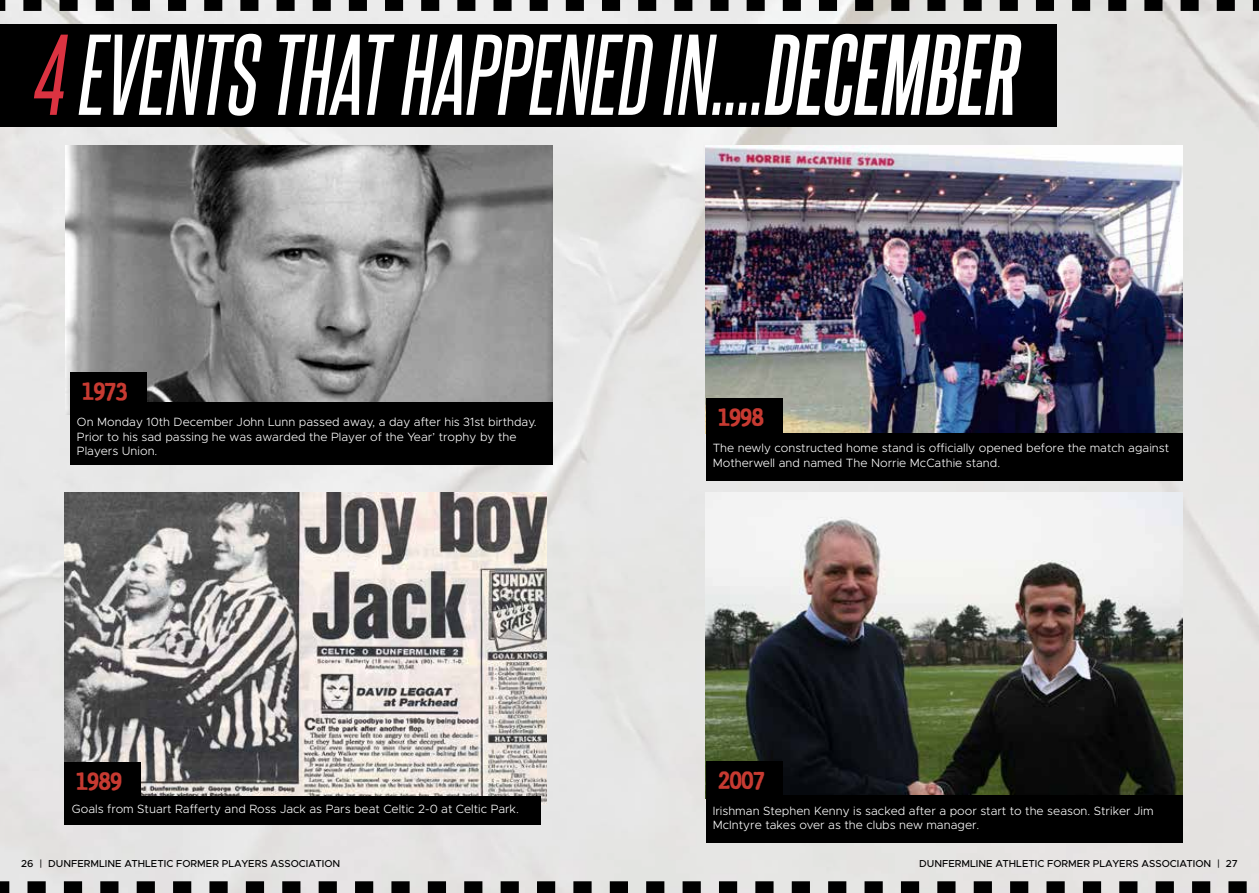
<style>
.page{position:relative;width:1259px;height:893px;background:#fff}
.page>*{position:absolute;margin:0;border:0;box-sizing:border-box;transform-origin:0 0}
.t1{font:97.5px "Steelfish Rg";color:#fff}
.t2{font:900 21px "JMH Typewriter";color:#d03d34}
.t3{font:300 12px/14.4px "Metropolis";color:#fff}
.t4{font:500 10.05px "Metropolis";color:#000}
.s1{color:#db3341}
.s2{font-weight:700}
</style>
<div class="page">
<img style="left:0;top:11px;width:1259px;height:870px">
<div style="left:0;top:24px;width:1057px;height:103px;background:#000"></div>
<svg style="left:0;top:0;width:1259px;height:11px;background:#757574"></svg>
<svg style="left:0;top:881px;width:1259px;height:12px;background:#757474"></svg>
<img style="left:66px;top:146px;width:486px;height:268px">
<div style="left:70px;top:372px;width:77px;height:35px;background:#000"></div>
<div style="left:70px;top:402px;width:482px;height:62px;background:#000"></div>
<img style="left:64px;top:493px;width:483px;height:312px">
<div style="left:64px;top:762px;width:77px;height:35px;background:#000"></div>
<div style="left:64px;top:796px;width:476px;height:29px;background:#000"></div>
<img style="left:706px;top:146px;width:476px;height:287px">
<div style="left:706px;top:398px;width:76px;height:35px;background:#000"></div>
<div style="left:706px;top:433px;width:476px;height:48px;background:#000"></div>
<img style="left:706px;top:493px;width:476px;height:302px">
<div style="left:706px;top:761px;width:76px;height:34px;background:#000"></div>
<div style="left:706px;top:795px;width:476px;height:48px;background:#000"></div>
<h1 class="t1" style="left:31px;top:15px;width:1001px"><span class="s1">4</span> EVENTS THATHAPPENED IN....<span class="s2">DECEMBER</span></h1>
<h2 class="t2" style="left:83px;top:377px;width:46px">1973</h2>
<p class="t3" style="left:77px;top:415px;width:461px">On Monday 10th December John Lunn passed away, a day after his 31st birthday.<br>Prior to his sad passing he was awarded the Player of the Year’ trophy by the<br>Players Union.</p>
<h2 class="t2" style="left:77px;top:767px;width:47px">1989</h2>
<p class="t3" style="left:72px;top:802px;width:448px">Goals from Stuart Rafferty and Ross Jack as Pars beat Celtic 2-0 at Celtic Park.</p>
<p class="t4" style="left:21px;top:857px;width:320px">26 | DUNFERMLINE ATHLETIC FORMER PLAYERS ASSOCIATION</p>
<h2 class="t2" style="left:718px;top:403px;width:47px">1998</h2>
<p class="t3" style="left:712px;top:441px;width:458px">The newly constructed home stand is officially opened before the match against<br>Motherwell and named The Norrie McCathie stand.</p>
<h2 class="t2" style="left:718px;top:766px;width:47px">2007</h2>
<p class="t3" style="left:712px;top:804px;width:442px">Irishman Stephen Kenny is sacked after a poor start to the season. Striker Jim<br>McIntyre takes over as the clubs new manager.</p>
<p class="t4" style="left:919px;top:857px;width:320px">DUNFERMLINE ATHLETIC FORMER PLAYERS ASSOCIATION | 27</p>
</div>
